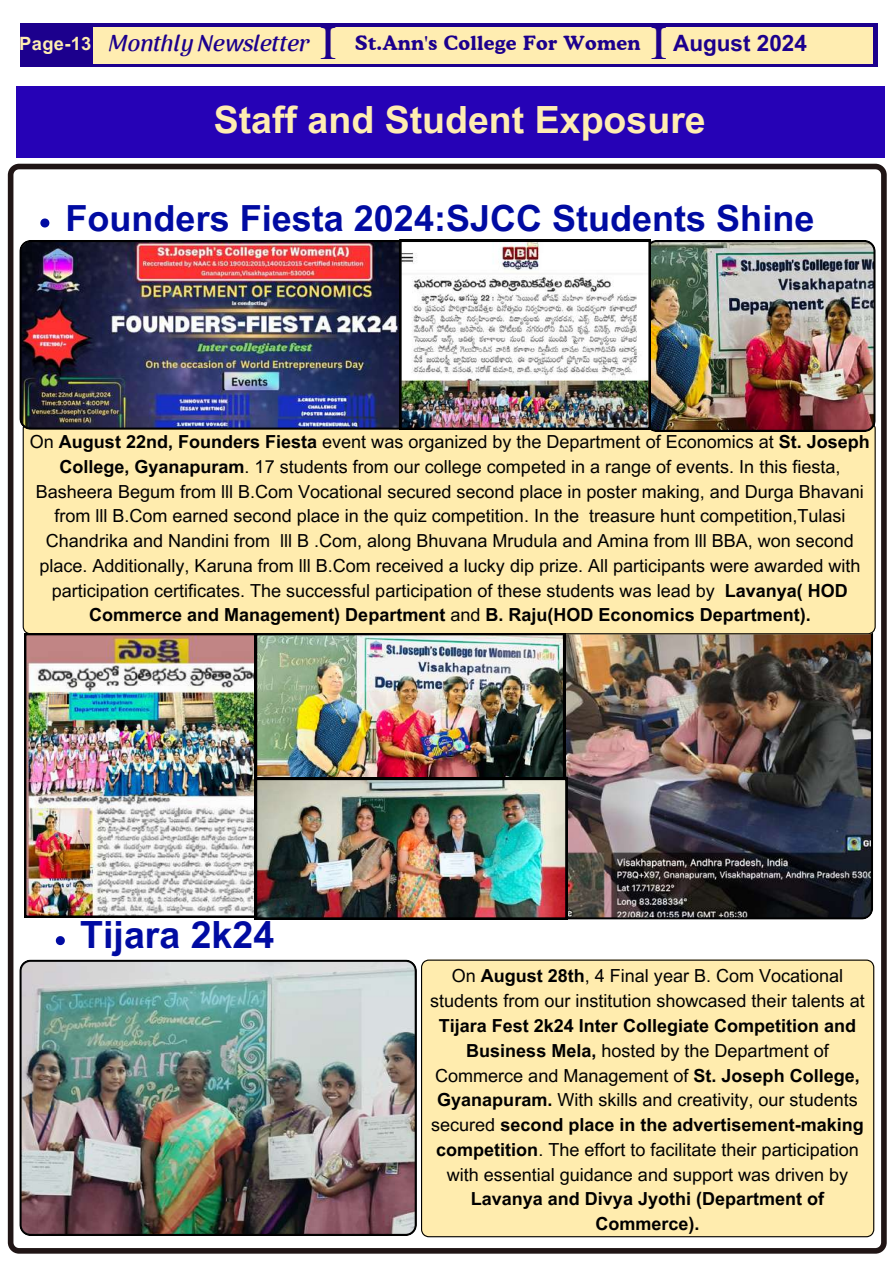
<style>
.page{position:relative;width:894px;height:1264px;background:#fff}
.page>*{position:absolute;margin:0;border:0;box-sizing:border-box;transform-origin:0 0}
.t1{font:700 37.5px "Arial MT Pro";color:#ffedb1}
.t2{font:700 37.5px "Arial MT Pro";color:#000ba2}
.t3{font:700 36px "Arial MT Pro";color:#000ba2}
.t4{font:22.5px "CA Generated";color:#1c008d}
.t5{font:700 22.5px "Arial MT Pro";color:#1c008d}
.t6{font:700 19.5px "Cooper BT";letter-spacing:.02em;color:#1c008d}
.t7{font:18px/24.8px "Arial MT Pro";color:#000;text-align:center}
.t8{font:700 18px/24.8px "Arial MT Pro";color:#000;text-align:center}
.s1{font-family:"Arial MT Pro";font-weight:700;font-size:18.3px;color:#ffedb1}
.s2{font-family:"Te X Gyre Termes";font-size:48.45px}
.s3{font-family:"Te X Gyre Termes";font-weight:400;font-size:48.45px}
.s4{font-weight:700}
</style>
<div class="page">
<div style="left:21px;top:24px;width:856px;height:43px;background:linear-gradient(to right,#1d018d,#1d018d)"></div>
<div style="left:94px;top:28px;width:777px;height:35px;background:#ffedb1"></div>
<div style="left:16px;top:86px;width:868px;height:71px;background:#2602b6"></div>
<img style="left:8px;top:164px;width:878px;height:1089px">
<p class="t4" style="left:19px;top:30px;width:318px"><span class="s1">Page-13</span> Monthly Newsletter <span class="s2">I</span></p>
<p class="t6" style="left:355px;top:31px;width:286px">St.Ann's College For Women</p>
<p class="t5" style="left:650px;top:35px;width:158px"><span class="s3">I</span> August 2024</p>
<h1 class="t1" style="left:214px;top:105px;width:493px">Staff and Student Exposure</h1>
<h2 class="t3" style="left:66px;top:205px;width:750px">Founders Fiesta 2024:SJCC Students Shine</h2>
<p class="t7" style="left:30px;top:431px;width:841px">On <span class="s4">August 22nd, Founders Fiesta</span> event was organized by the Department of Economics at <span class="s4">St. Joseph College, Gyanapuram</span>. 17 students from our college competed in a range of events. In this fiesta, Basheera Begum from lll B.Com Vocational secured second place in poster making, and Durga Bhavani from lll B.Com earned second place in the quiz competition. In the treasure hunt competition,Tulasi Chandrika and Nandini from lll B .Com, along Bhuvana Mrudula and Amina from lll BBA, won second place. Additionally, Karuna from lll B.Com received a lucky dip prize. All participants were awarded with participation certificates. The successful participation of these students was lead by <span class="s4">Lavanya( HOD Commerce and Management) Department</span> and <span class="s4">B. Raju(HOD Economics Department).</span></p>
<h1 class="t2" style="left:80px;top:921px;width:195px">Tijara 2k24</h1>
<p class="t7" style="left:430px;top:966px;width:436px">On <span class="s4">August 28th</span>, 4 Final year B. Com Vocational students from our institution showcased their talents at</p>
<p class="t7" style="left:431px;top:1015px;width:434px"><span class="s4">Tijara Fest 2k24 Inter Collegiate Competition and Business Mela,</span> hosted by the Department of Commerce and Management of <span class="s4">St. Joseph College, Gyanapuram.</span> With skills and creativity, our students secured <span class="s4">second place in the advertisement-making competition</span>. The effort to facilitate their participation with essential guidance and support was driven by</p>
<p class="t8" style="left:470px;top:1188px;width:355px">Lavanya and Divya Jyothi (Department of<br>Commerce).</p>
</div>
